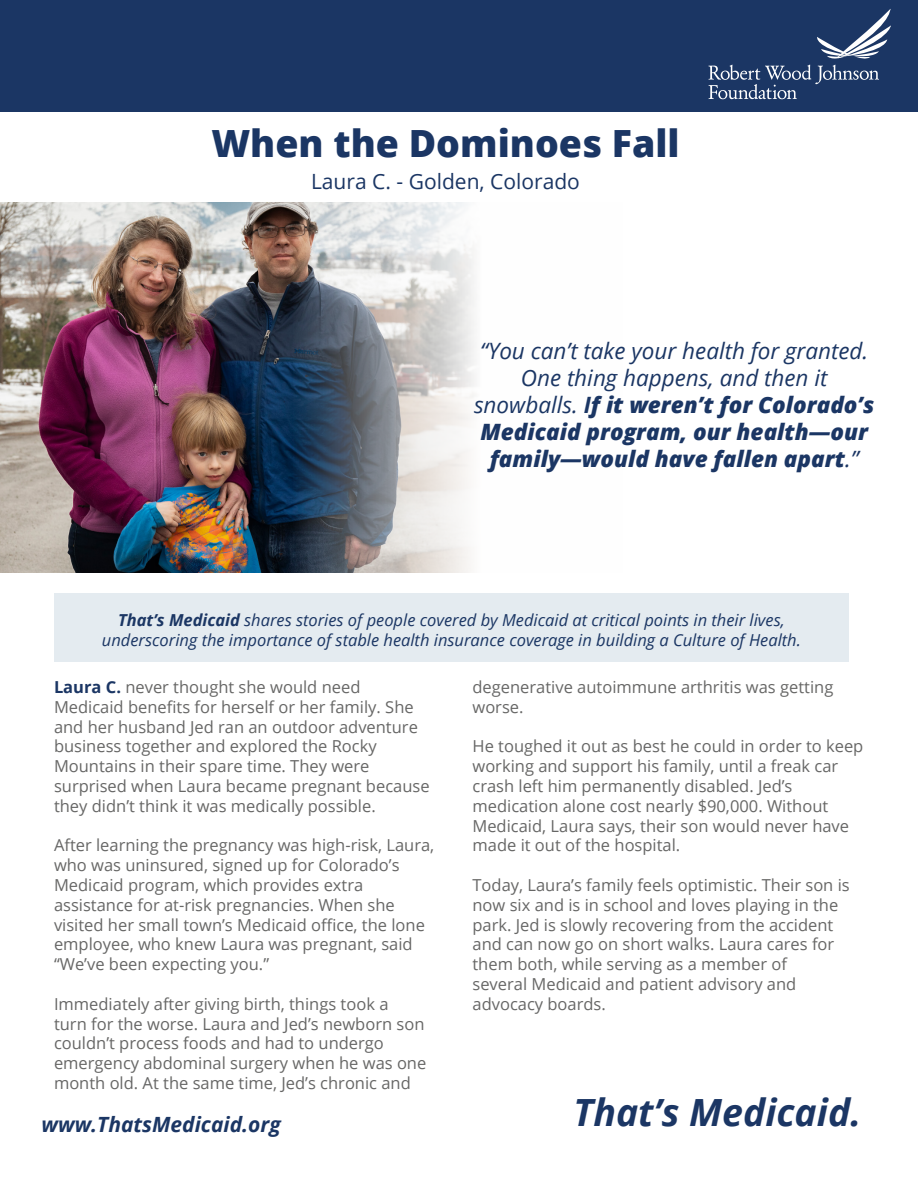
<style>
.page{position:relative;width:918px;height:1188px;background:#fff}
.page>*{position:absolute;margin:0;border:0;box-sizing:border-box;transform-origin:0 0}
.t1{font:800 37.5px "Open Sans";color:#1b3664}
.t2{font:italic 700 37.5px "Open Sans";color:#1b3664}
.t3{font:italic 800 22.5px/27px "Open Sans";color:#1b3664;text-align:center}
.t4{font:21px "Open Sans";color:#1b3664}
.t5{font:italic 700 21px "Open Sans";color:#1b3664}
.t6{font:16.5px/19.8px "Open Sans";color:#676766}
.t7{font:italic 16.5px/19.8px "Open Sans";color:#1b3664;text-align:center}
.s1{font-weight:400}
.s2{font-weight:700}
.s3{font-weight:700;color:#1b3664}
</style>
<div class="page">
<div style="left:0;top:0;width:918px;height:112px;background:#1b3664"></div>
<svg style="left:709px;top:9px;width:182px;height:90px"></svg>
<img style="left:1px;top:202px;width:474px;height:371px">
<div style="left:54px;top:593px;width:795px;height:69px;background:#e4ebf0"></div>
<h1 class="t1" style="left:211px;top:114px;width:470px">When the Dominoes Fall</h1>
<p class="t4" style="left:311px;top:167px;width:270px">Laura C. - Golden, Colorado</p>
<h2 class="t3" style="left:474px;top:337px;width:402px"><span class="s1">“You can’t take your health for granted.<br>One thing happens, and then it snowballs.</span> <span class="s2">I</span>f it weren’t for Colorado’s Medicaid program, our health—our family—would have fallen apart<span class="s1">.”</span></h2>
<p class="t7" style="left:102px;top:609px;width:701px"><span class="s2">That’s Medicaid</span> shares stories of people covered by Medicaid at critical points in their lives, underscoring the importance of stable health insurance coverage in building a Culture of Health.</p>
<p class="t6" style="left:54px;top:677px;width:377px"><span class="s3">Laura C.</span> never thought she would need Medicaid benefits for herself or her family. She and her husband Jed ran an outdoor adventure business together and explored the Rocky Mountains in their spare time. They were surprised when Laura became pregnant because they didn’t think it was medically possible.</p>
<p class="t6" style="left:54px;top:835px;width:382px">After learning the pregnancy was high-risk, Laura, who was uninsured, signed up for Colorado’s Medicaid program, which provides extra assistance for at-risk pregnancies. When she visited her small town’s Medicaid office, the lone employee, who knew Laura was pregnant, said “We’ve been expecting you.”</p>
<p class="t6" style="left:54px;top:994px;width:374px">Immediately after giving birth, things took a<br>turn for the worse. Laura and Jed’s newborn son couldn’t process foods and had to undergo emergency abdominal surgery when he was one month old. At the same time, Jed’s chronic and</p>
<p class="t5" style="left:42px;top:1109px;width:241px">www.ThatsMedicaid.org</p>
<p class="t6" style="left:473px;top:677px;width:362px">degenerative autoimmune arthritis was getting worse.</p>
<p class="t6" style="left:473px;top:736px;width:392px">He toughed it out as best he could in order to keep working and support his family, until a freak car crash left him permanently disabled. Jed’s medication alone cost nearly $90,000. Without Medicaid, Laura says, their son would never have made it out of the hospital.</p>
<p class="t6" style="left:473px;top:875px;width:379px">Today, Laura’s family feels optimistic. Their son is now six and is in school and loves playing in the park. Jed is slowly recovering from the accident and can now go on short walks. Laura cares for them both, while serving as a member of<br>several Medicaid and patient advisory and advocacy boards.</p>
<h1 class="t2" style="left:573px;top:1086px;width:289px">That’s Medicaid.</h1>
</div>
